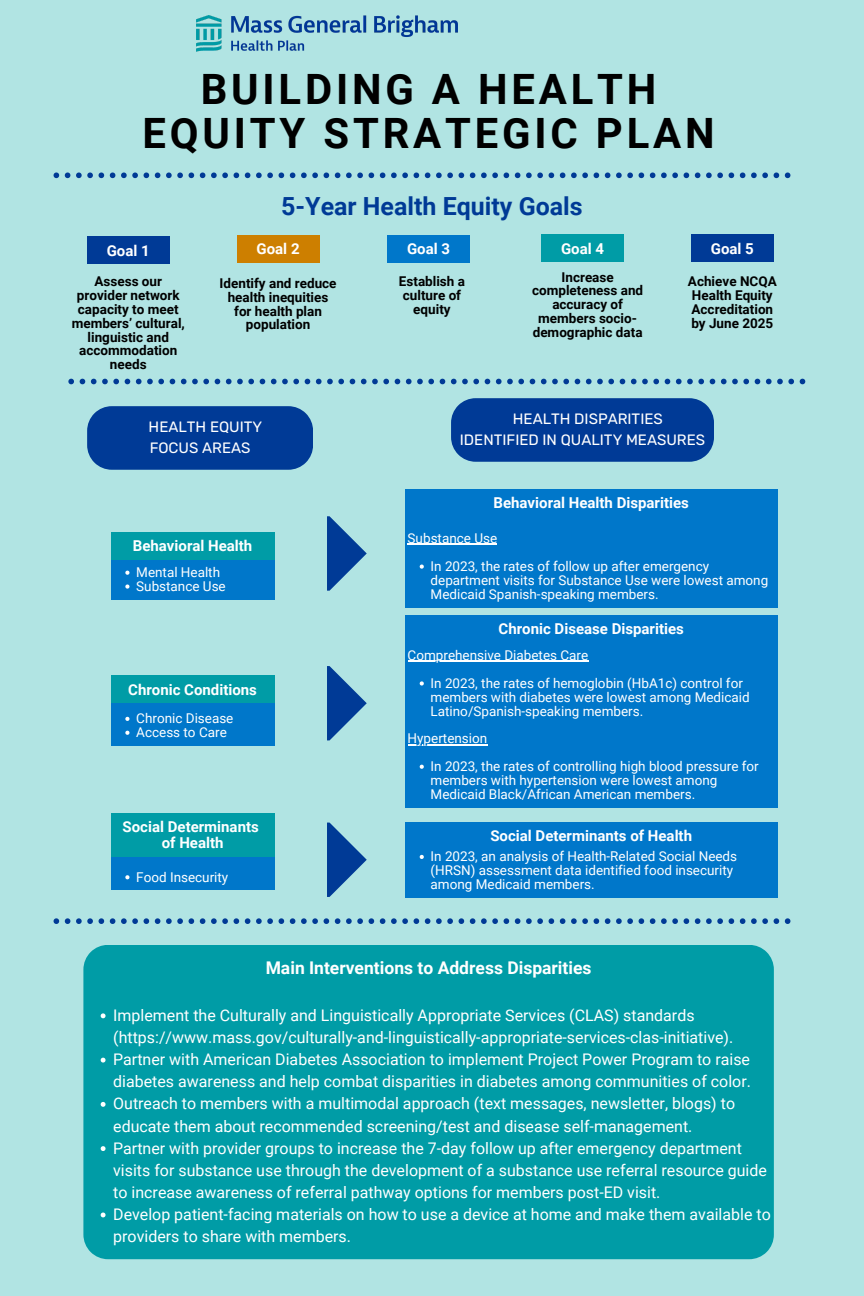
<style>
.page{position:relative;width:864px;height:1296px;background:#b1e4e3}
.page>*{position:absolute;margin:0;border:0;box-sizing:border-box;transform-origin:0 0}
.t1{font:700 41.85px/44px "Roboto";letter-spacing:.09em;color:#000;text-align:center}
.t2{font:700 24.95px "Roboto";color:#003a96}
.t3{font:700 17.5px "Roboto";color:#fff}
.t4{font:16px/22.1px "Roboto";color:#fff}
.t5{font:700 15px/15.4px "Roboto";color:#fff;text-align:center}
.t6{font:15px/21px "Rubik";color:#fff;text-align:center}
.t7{font:13.5px/13.9px "Roboto";color:#fff}
.t8{font:700 13.5px/13.9px "Roboto";color:#000;text-align:center}
.s1{color:#003a96}
</style>
<div class="page">
<img style="left:197px;top:15px;width:261px;height:37px">
<div style="left:451px;top:398px;width:263px;height:64px;background:#003a96"></div>
<div style="left:111px;top:532px;width:164px;height:67px;background:#0077ca"></div>
<svg style="left:125px;top:571px;width:4px;height:4px"></svg>
<svg style="left:125px;top:585px;width:4px;height:4px"></svg>
<div style="left:111px;top:678px;width:164px;height:67px;background:#0077ca"></div>
<svg style="left:125px;top:717px;width:4px;height:4px"></svg>
<svg style="left:125px;top:731px;width:4px;height:4px"></svg>
<div style="left:405px;top:615px;width:372px;height:192px;background:#0077ca"></div>
<hr style="left:408px;top:661px;width:180px;height:1px;background:#fff">
<svg style="left:420px;top:681px;width:4px;height:5px"></svg>
<hr style="left:408px;top:744px;width:79px;height:1px;background:#fff">
<svg style="left:420px;top:765px;width:4px;height:4px"></svg>
<div style="left:83px;top:945px;width:691px;height:314px;background:#009ca6"></div>
<svg style="left:101px;top:1013px;width:5px;height:5px"></svg>
<svg style="left:101px;top:1058px;width:5px;height:5px"></svg>
<svg style="left:101px;top:1102px;width:5px;height:5px"></svg>
<svg style="left:101px;top:1146px;width:5px;height:5px"></svg>
<svg style="left:101px;top:1213px;width:5px;height:4px"></svg>
<div style="left:87px;top:406px;width:226px;height:64px;background:#003a96"></div>
<div style="left:87px;top:237px;width:82px;height:27px;background:#003a96"></div>
<div style="left:237px;top:235px;width:82px;height:28px;background:#cd7f00"></div>
<div style="left:387px;top:235px;width:83px;height:28px;background:#0077ca"></div>
<div style="left:541px;top:234px;width:83px;height:28px;background:#009ca6"></div>
<div style="left:691px;top:234px;width:83px;height:28px;background:#003a96"></div>
<div style="left:111px;top:532px;width:164px;height:28px;background:#009ca6"></div>
<div style="left:111px;top:675px;width:164px;height:28px;background:#009ca6"></div>
<svg style="left:327px;top:516px;width:40px;height:75px"></svg>
<div style="left:111px;top:850px;width:164px;height:40px;background:#0077ca"></div>
<svg style="left:125px;top:875px;width:4px;height:4px"></svg>
<div style="left:111px;top:813px;width:164px;height:44px;background:#009ca6"></div>
<div style="left:405px;top:823px;width:372px;height:75px;background:#0077ca"></div>
<svg style="left:420px;top:855px;width:4px;height:4px"></svg>
<div style="left:405px;top:489px;width:372px;height:118px;background:#0077ca"></div>
<hr style="left:408px;top:544px;width:89px;height:1px;background:#fff">
<svg style="left:420px;top:565px;width:4px;height:4px"></svg>
<svg style="left:68px;top:379px;width:737px;height:5px"></svg>
<svg style="left:54px;top:918px;width:736px;height:6px"></svg>
<svg style="left:327px;top:666px;width:40px;height:74px"></svg>
<svg style="left:327px;top:823px;width:40px;height:74px"></svg>
<svg style="left:54px;top:173px;width:736px;height:5px"></svg>
<p class="t1" style="left:143px;top:68px;width:574px">BUILDING A HEALTH<br>EQUITY STRATEGIC PLAN</p>
<h6 class="t2" style="left:281px;top:192px;width:303px">5-Year Health Equity Goals</h6>
<p class="t5" style="left:107px;top:243px;width:45px">Goal 1</p>
<h6 class="t5" style="left:257px;top:241px;width:45px">Goal 2</h6>
<h6 class="t5" style="left:407px;top:241px;width:45px">Goal 3</h6>
<p class="t5" style="left:561px;top:241px;width:45px">Goal 4</p>
<p class="t5" style="left:711px;top:241px;width:45px">Goal 5</p>
<p class="t8" style="left:72px;top:275px;width:115px">Assess our provider network capacity to meet members’ cultural, linguistic and accommodation needs</p>
<p class="t8" style="left:220px;top:276px;width:118px">Identify and reduce health inequities for health plan population</p>
<p class="t8" style="left:399px;top:275px;width:68px">Establish a culture of equity</p>
<p class="t8" style="left:532px;top:270px;width:113px">Increase completeness and accuracy of members socio&shy;demographic data</p>
<h6 class="t8" style="left:688px;top:275px;width:90px;text-align:left">Achieve NCQA<br>Health Equity<br>Accreditation by June 2025</h6>
<p class="t6" style="left:138px;top:417px;width:126px"><span class="s1">H</span>HEALTH EQUITY<br>FOCUS AREAS</p>
<h6 class="t5" style="left:133px;top:538px;width:121px">Behavioral Health</h6>
<h2 class="t7" style="left:136px;top:565px;width:85px">Mental Health</h2>
<h6 class="t7" style="left:136px;top:579px;width:91px">Substance Use</h6>
<p class="t5" style="left:128px;top:682px;width:130px">Chronic Conditions</p>
<h6 class="t7" style="left:136px;top:712px;width:99px">Chronic Disease</h6>
<h6 class="t7" style="left:136px;top:726px;width:92px">Access to Care</h6>
<h1 class="t6" style="left:460px;top:409px;width:247px"><span class="s1">H</span>HEALTH DISPARITIES<br>IDENTIFIED IN QUALITY MEASURES</h1>
<p class="t5" style="left:494px;top:495px;width:197px">Behavioral Health Disparities</p>
<p class="t7" style="left:408px;top:532px;width:91px">Substance Use</p>
<p class="t7" style="left:431px;top:559px;width:339px">In 2023, the rates of follow up after emergency department visits for Substance Use were lowest among<br>Medicaid Spanish-speaking members.</p>
<h6 class="t5" style="left:499px;top:621px;width:187px">Chronic Disease Disparities</h6>
<h6 class="t7" style="left:408px;top:648px;width:182px">Comprehensive Diabetes Care</h6>
<p class="t7" style="left:431px;top:676px;width:321px">In 2023, the rates of hemoglobin (HbA1c) control for members with diabetes were lowest among Medicaid<br>Latino/Spanish-speaking members.</p>
<p class="t7" style="left:408px;top:732px;width:81px">Hypertension</p>
<p class="t7" style="left:431px;top:759px;width:330px">In 2023, the rates of controlling high blood pressure for members with hypertension were lowest among<br>Medicaid Black/African American members.</p>
<h3 class="t5" style="left:123px;top:820px;width:138px">Social Determinants of Health</h3>
<p class="t5" style="left:490px;top:829px;width:203px">Social Determinants of Health</p>
<p class="t7" style="left:431px;top:850px;width:308px">In 2023, an analysis of Health-Related Social Needs (HRSN) assessment data identified food insecurity among Medicaid members.</p>
<p class="t7" style="left:136px;top:870px;width:94px">Food Insecurity</p>
<p class="t3" style="left:266px;top:957px;width:327px">Main Interventions to Address Disparities</p>
<p class="t4" style="left:113px;top:1004px;width:622px">Implement the Culturally and Linguistically Appropriate Services (CLAS) standards (https://www.mass.gov/culturally-and-linguistically-appropriate-services-clas-initiative).</p>
<p class="t4" style="left:113px;top:1049px;width:639px">Partner with American Diabetes Association to implement Project Power Program to raise diabetes awareness and help combat disparities in diabetes among communities of color.</p>
<p class="t4" style="left:113px;top:1093px;width:623px">Outreach to members with a multimodal approach (text messages, newsletter, blogs) to educate them about recommended screening/test and disease self-management.</p>
<h5 class="t4" style="left:113px;top:1137px;width:655px">Partner with provider groups to increase the 7-day follow up after emergency department visits for substance use through the development of a substance use referral resource guide to increase awareness of referral pathway options for members post-ED visit.</h5>
<h5 class="t4" style="left:113px;top:1204px;width:659px">Develop patient-facing materials on how to use a device at home and make them available to providers to share with members.</h5>
</div>
